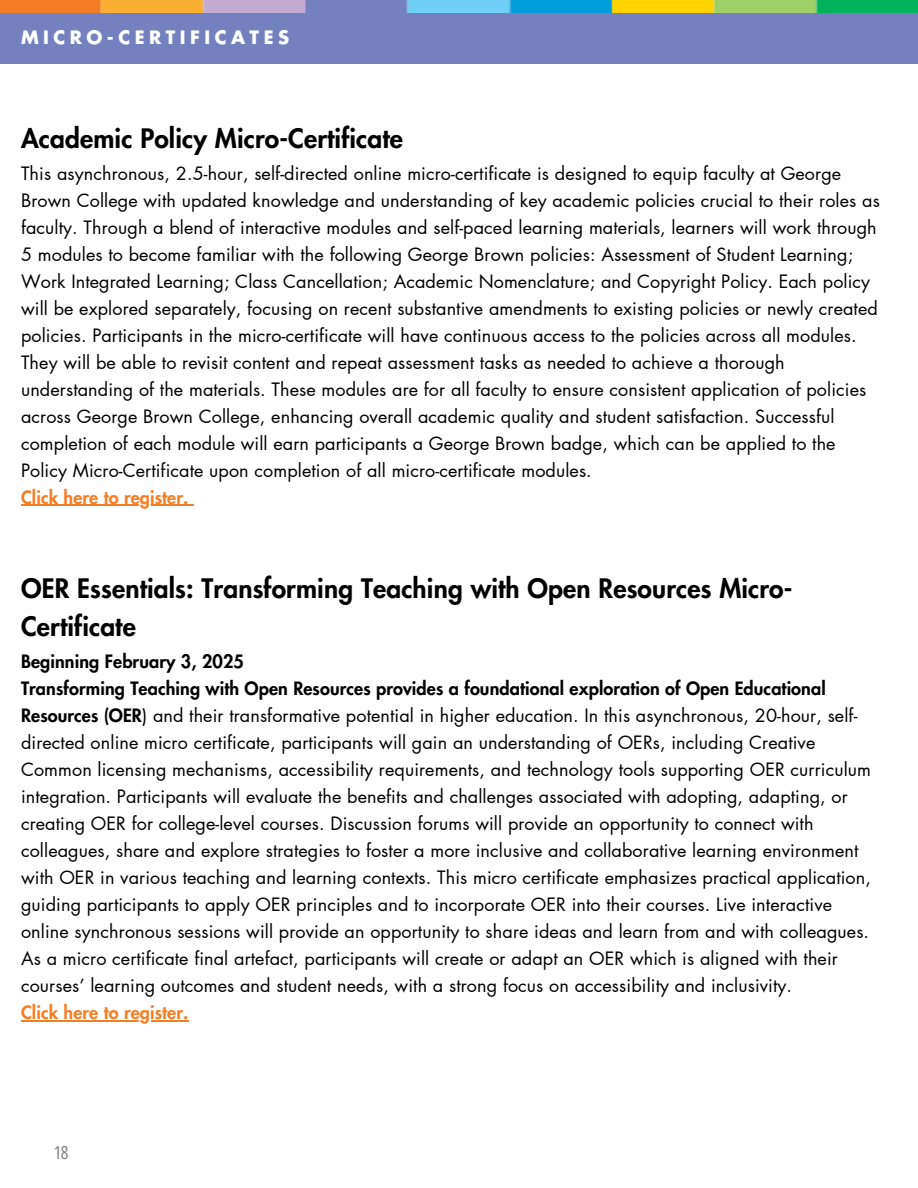
<style>
.page{position:relative;width:918px;height:1188px;background:#fff}
.page>*{position:absolute;margin:0;border:0;box-sizing:border-box;transform-origin:0 0}
.t1{font:800 26.25px/38.2px "Futura LT Pro";letter-spacing:.005em;color:#000}
.t2{font:18px/27px "Futura LT Pro";letter-spacing:.005em;color:#000}
.t3{font:800 18px "Futura LT Pro";letter-spacing:.005em;color:#f57e25}
.t4{font:700 18px "Futura LT Pro";letter-spacing:.25em;color:#fff}
.t5{font:18px "Open Sans Condensed";color:#808285}
.s1{font-weight:800}
</style>
<div class="page">
<img style="left:0;top:0;width:918px;height:13px">
<div style="left:0;top:13px;width:918px;height:51px;background:#7581bf"></div>
<hr style="left:21px;top:505px;width:43px;height:1px;background:#f57e25">
<hr style="left:64px;top:505px;width:34px;height:1px;background:#f57e25">
<hr style="left:98px;top:505px;width:90px;height:1px;background:#f57e25">
<hr style="left:21px;top:1020px;width:43px;height:1px;background:#f57e25">
<hr style="left:64px;top:1020px;width:34px;height:1px;background:#f57e25">
<hr style="left:98px;top:1020px;width:90px;height:1px;background:#f57e25">
<p class="t4" style="left:21px;top:29px;width:270px">MICRO-CERTIFICATES</p>
<h1 class="t1" style="left:21px;top:120px;width:383px">Academic Policy Micro-Certificate</h1>
<p class="t2" style="left:21px;top:160px;width:860px">This asynchronous, 2.5-hour, self-directed online micro-certificate is designed to equip faculty at George Brown College with updated knowledge and understanding of key academic policies crucial to their roles as faculty. Through a blend of interactive modules and self-paced learning materials, learners will work through 5 modules to become familiar with the following George Brown policies: Assessment of Student Learning; Work Integrated Learning; Class Cancellation; Academic Nomenclature; and Copyright Policy. Each policy will be explored separately, focusing on recent substantive amendments to existing policies or newly created policies. Participants in the micro-certificate will have continuous access to the policies across all modules.<br>They will be able to revisit content and repeat assessment tasks as needed to achieve a thorough understanding of the materials. These modules are for all faculty to ensure consistent application of policies across George Brown College, enhancing overall academic quality and student satisfaction. Successful completion of each module will earn participants a George Brown badge, which can be applied to the Policy Micro-Certificate upon completion of all micro-certificate modules.</p>
<p class="t3" style="left:21px;top:489px;width:169px">Click here to register.</p>
<h1 class="t1" style="left:21px;top:570px;width:773px">OER Essentials: Transforming Teaching with Open Resources Micro-<br>Certificate</h1>
<p class="t2" style="left:21px;top:649px;width:851px"><span class="s1">Beginning February 3, 2025<br>Transforming Teaching with Open Resources provides a foundational exploration of Open Educational Resources (OER</span>) and their transformative potential in higher education. In this asynchronous, 20-hour, self&shy;directed online micro certificate, participants will gain an understanding of OERs, including Creative Common licensing mechanisms, accessibility requirements, and technology tools supporting OER curriculum integration. Participants will evaluate the benefits and challenges associated with adopting, adapting, or creating OER for college-level courses. Discussion forums will provide an opportunity to connect with colleagues, share and explore strategies to foster a more inclusive and collaborative learning environment with OER in various teaching and learning contexts. This micro certificate emphasizes practical application, guiding participants to apply OER principles and to incorporate OER into their courses. Live interactive online synchronous sessions will provide an opportunity to share ideas and learn from and with colleagues.<br>As a micro certificate final artefact, participants will create or adapt an OER which is aligned with their courses’ learning outcomes and student needs, with a strong focus on accessibility and inclusivity.</p>
<p class="t3" style="left:21px;top:1004px;width:169px">Click here to register.</p>
<p class="t5" style="left:54px;top:1140px;width:16px">18</p>
</div>
